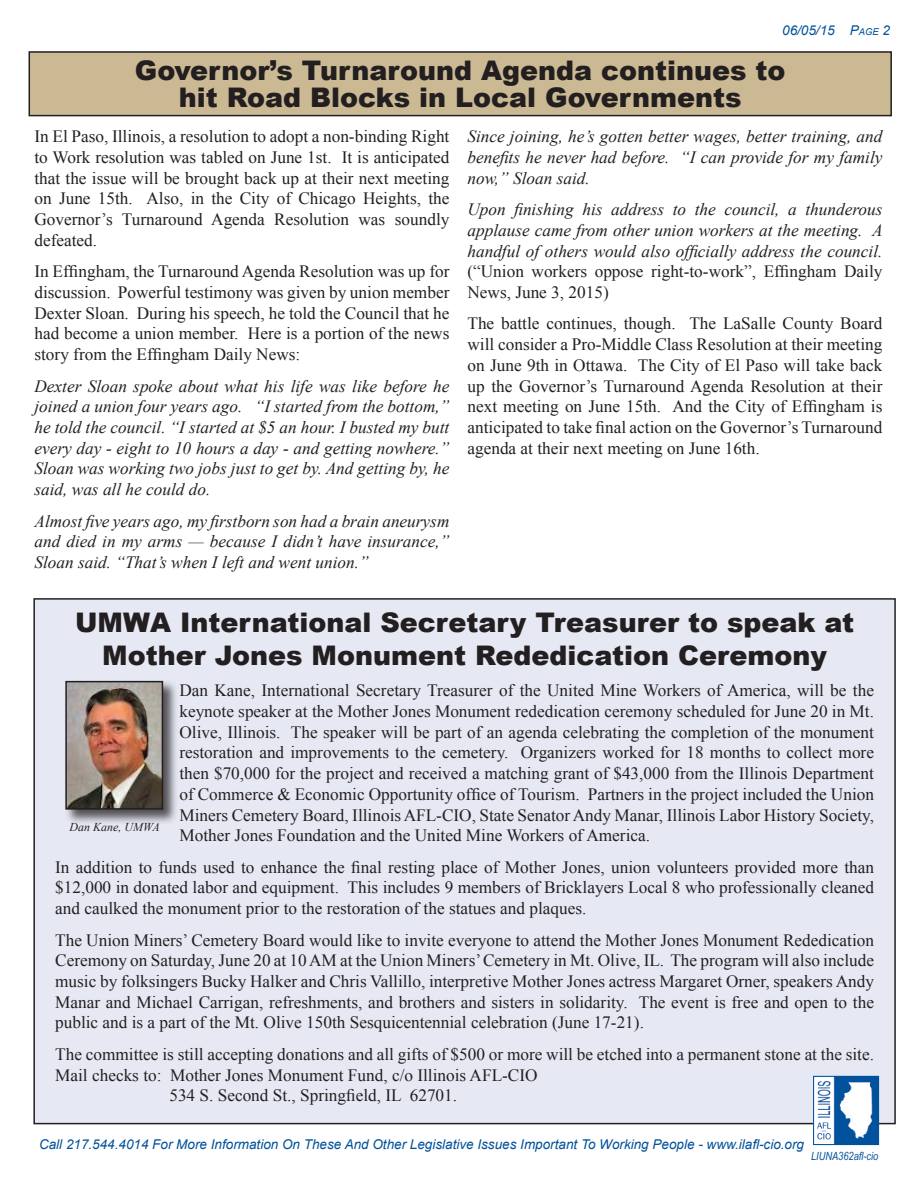
<style>
.page{position:relative;width:918px;height:1188px;background:#fff}
.page>*{position:absolute;margin:0;border:0;box-sizing:border-box;transform-origin:0 0}
.t1{font:900 27px/32.4px "Arial";color:#231f20;text-align:center}
.t2{font:17.25px/20.7px "Times New Roman";color:#231f20;text-align:justify}
.t3{font:italic 17.25px/20.7px "Times New Roman";color:#231f20;text-align:justify}
.t4{font:italic 13.5px "Arial";color:#01519b}
.t5{font:italic 13.5px "Arial";color:#01519b}
.t6{font:italic 12px "Times New Roman";color:#231f20}
.t7{font:italic 11.25px "Arial Narrow";color:#01519b}
.s1{font-size:9.45px}
</style>
<div class="page">
<div style="left:34px;top:599px;width:861px;height:525px;background:#e6e9f4"></div>
<img style="left:815px;top:1078px;width:62px;height:65px">
<div style="left:813px;top:1076px;width:66px;height:69px;border:1px solid #01519b"></div>
<div style="left:64px;top:680px;width:114px;height:145px;background:#231f20;opacity:.75"></div>
<img style="left:68px;top:684px;width:92px;height:123px">
<div style="left:65px;top:681px;width:98px;height:129px;border:2px solid #231f20"></div>
<div style="left:29px;top:52px;width:862px;height:64px;background:#cab993"></div>
<div style="left:29px;top:51px;width:863px;height:65px;border:2px solid #231f20"></div>
<p class="t5" style="left:782px;top:22px;width:109px">06/05/15 P<span class="s1">age</span> 2</p>
<h1 class="t1" style="left:135px;top:55px;width:652px;line-height:27.9px">Governor’s Turnaround Agenda continues to hit Road Blocks in Local Governments</h1>
<p class="t2" style="left:34px;top:126px;width:417px">In El Paso, Illinois, a resolution to adopt a non-binding Right to Work resolution was tabled on June 1st. It is anticipated that the issue will be brought back up at their next meeting on June 15th. Also, in the City of Chicago Heights, the Governor’s Turnaround Agenda Resolution was soundly defeated.</p>
<p class="t2" style="left:34px;top:261px;width:417px">In Effingham, the Turnaround Agenda Resolution was up for discussion. Powerful testimony was given by union member Dexter Sloan. During his speech, he told the Council that he had become a union member. Here is a portion of the news story from the Effingham Daily News:</p>
<p class="t3" style="left:34px;top:375px;width:416px">Dexter Sloan spoke about what his life was like before he joined a union four years ago. “I started from the bottom,” he told the council. “I started at $5 an hour. I busted my butt every day - eight to 10 hours a day - and getting nowhere.” Sloan was working two jobs just to get by. And getting by, he said, was all he could do.</p>
<p class="t3" style="left:34px;top:510px;width:416px">Almost five years ago, my firstborn son had a brain aneurysm and died in my arms — because I didn’t have insurance,” Sloan said. “That’s when I left and went union.”</p>
<p class="t3" style="left:467px;top:126px;width:417px">Since joining, he’s gotten better wages, better training, and benefits he never had before. “I can provide for my family now,” Sloan said.</p>
<p class="t3" style="left:467px;top:199px;width:417px">Upon finishing his address to the council, a thunderous applause came from other union workers at the meeting. A handful of others would also officially address the council.</p>
<p class="t2" style="left:467px;top:261px;width:416px">(“Union workers oppose right-to-work”, Effingham Daily<br>News, June 3, 2015)</p>
<p class="t2" style="left:467px;top:313px;width:417px">The battle continues, though. The LaSalle County Board will consider a Pro-Middle Class Resolution at their meeting on June 9th in Ottawa. The City of El Paso will take back up the Governor’s Turnaround Agenda Resolution at their next meeting on June 15th. And the City of Effingham is anticipated to take final action on the Governor’s Turnaround agenda at their next meeting on June 16th.</p>
<h1 class="t1" style="left:75px;top:606px;width:781px">UMWA International Secretary Treasurer to speak at<br>Mother Jones Monument Rededication Ceremony</h1>
<p class="t2" style="left:179px;top:680px;width:696px">Dan Kane, International Secretary Treasurer of the United Mine Workers of America, will be the keynote speaker at the Mother Jones Monument rededication ceremony scheduled for June 20 in Mt.<br>Olive, Illinois. The speaker will be part of an agenda celebrating the completion of the monument restoration and improvements to the cemetery. Organizers worked for 18 months to collect more then $70,000 for the project and received a matching grant of $43,000 from the Illinois Department of Commerce &amp; Economic Opportunity office of Tourism. Partners in the project included the Union Miners Cemetery Board, Illinois AFL-CIO, State Senator Andy Manar, Illinois Labor History Society, Mother Jones Foundation and the United Mine Workers of America.</p>
<p class="t2" style="left:55px;top:856px;width:820px">In addition to funds used to enhance the final resting place of Mother Jones, union volunteers provided more than $12,000 in donated labor and equipment. This includes 9 members of Bricklayers Local 8 who professionally cleaned and caulked the monument prior to the restoration of the statues and plaques.</p>
<p class="t2" style="left:55px;top:929px;width:820px">The Union Miners’ Cemetery Board would like to invite everyone to attend the Mother Jones Monument Rededication Ceremony on Saturday, June 20 at 10 AM at the Union Miners’ Cemetery in Mt. Olive, IL. The program will also include music by folksingers Bucky Halker and Chris Vallillo, interpretive Mother Jones actress Margaret Orner, speakers Andy Manar and Michael Carrigan, refreshments, and brothers and sisters in solidarity. The event is free and open to the public and is a part of the Mt. Olive 150th Sesquicentennial celebration (June 17-21).</p>
<p class="t2" style="left:55px;top:1044px;width:820px">The committee is still accepting donations and all gifts of $500 or more will be etched into a permanent stone at the site.</p>
<p class="t2" style="left:55px;top:1064px;width:484px">Mail checks to: Mother Jones Monument Fund, c/o Illinois AFL-CIO</p>
<p class="t2" style="left:169px;top:1085px;width:289px">534 S. Second St., Springfield, IL 62701.</p>
<p class="t6" style="left:70px;top:818px;width:92px">Dan Kane, UMWA</p>
<p class="t4" style="left:39px;top:1135px;width:767px">Call 217.544.4014 For More Information On These And Other Legislative Issues Important To Working People - www.ilafl-cio.org</p>
<p class="t7" style="left:811px;top:1148px;width:69px">Liuna362afl-cio</p>
</div>
